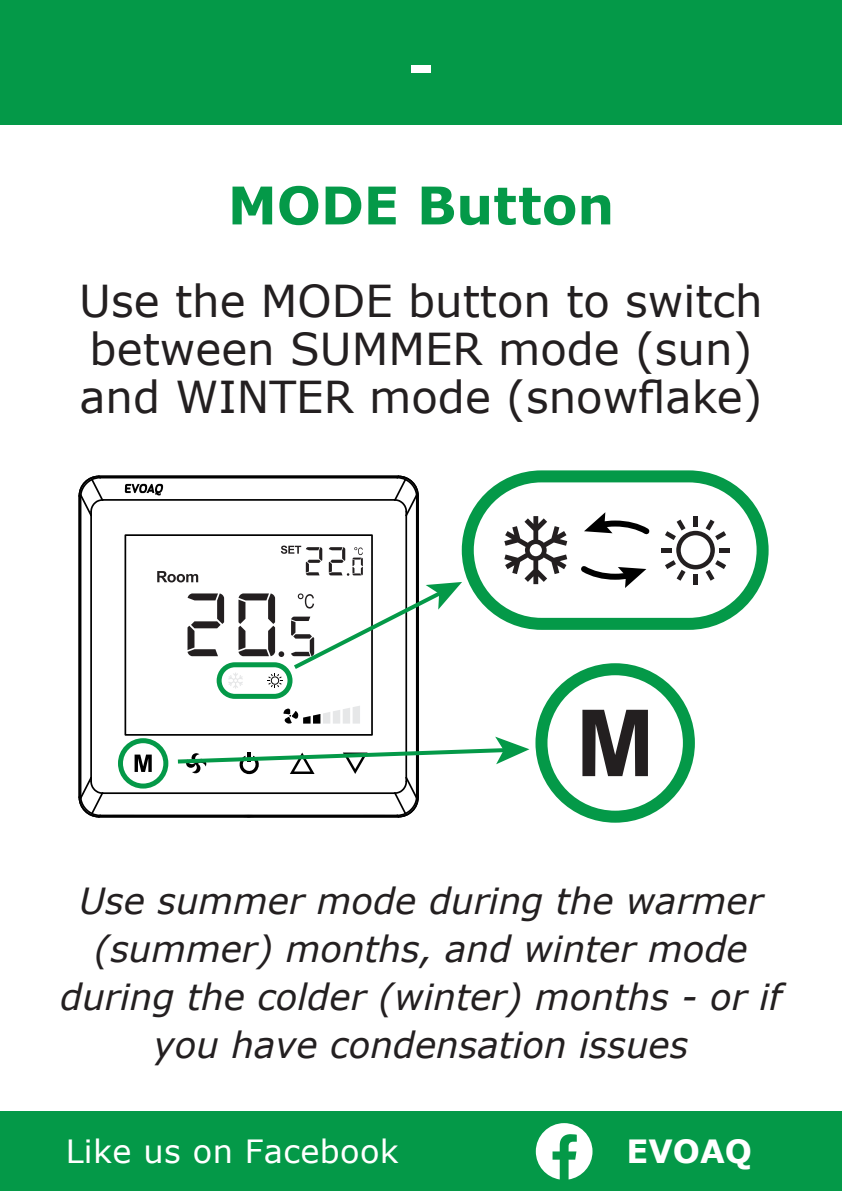
<style>
.page{position:relative;width:842px;height:1191px;background:#fff}
.page>*{position:absolute;margin:0;border:0;box-sizing:border-box;transform-origin:0 0}
.t1{font:700 52px "Verdana";letter-spacing:-.005em;color:#049948}
.t2{font:700 52px "Verdana";color:#fff}
.t3{font:44px/48px "Verdana";color:#231f20}
.t4{font:italic 36px/48px "Verdana";color:#231f20;text-align:center}
.t5{font:32px "Verdana";letter-spacing:.01em;color:#fff}
.t6{font:700 32px "Verdana";color:#fff}
</style>
<div class="page">
<div style="left:0;top:0;width:842px;height:125px;background:#049948"></div>
<div style="left:0;top:1111px;width:842px;height:80px;background:#049948"></div>
<svg style="left:536px;top:1123px;width:56px;height:56px"></svg>
<div style="left:118px;top:738px;width:50px;height:50px;border:5px solid #049948;border-radius:50%"></div>
<div style="left:535px;top:663px;width:160px;height:159px;border:12px solid #049948;border-radius:50%"></div>
<svg style="left:582px;top:710px;width:66px;height:66px"></svg>
<div style="left:217px;top:662px;width:75px;height:37px;border:5px solid #049948;border-radius:16px"></div>
<div style="left:462px;top:470px;width:307px;height:160px;border:12px solid #049948;border-radius:74px"></div>
<svg style="left:584px;top:512px;width:66px;height:23px"></svg>
<svg style="left:581px;top:566px;width:65px;height:22px"></svg>
<hr style="left:100px;top:814px;width:297px;height:2px;background:#000">
<hr style="left:103px;top:792px;width:291px;height:2px;background:#000">
<hr style="left:100px;top:477px;width:297px;height:1px;background:#000">
<hr style="left:103px;top:499px;width:291px;height:2px;background:#000">
<hr style="left:416px;top:497px;width:2px;height:299px;background:#000">
<hr style="left:405px;top:515px;width:2px;height:262px;background:#000">
<hr style="left:80px;top:497px;width:1px;height:299px;background:#000">
<hr style="left:90px;top:515px;width:2px;height:262px;background:#000">
<div style="left:125px;top:534px;width:248px;height:201px;border:2px solid #000"></div>
<svg style="left:135px;top:754px;width:17px;height:18px"></svg>
<svg style="left:78px;top:475px;width:27px;height:43px"></svg>
<svg style="left:78px;top:775px;width:27px;height:43px"></svg>
<svg style="left:393px;top:475px;width:26px;height:43px"></svg>
<hr style="left:417px;top:496px;width:2px;height:301px;background:#000">
<hr style="left:79px;top:496px;width:1px;height:301px;background:#000">
<hr style="left:99px;top:816px;width:299px;height:1px;background:#000">
<hr style="left:99px;top:475px;width:299px;height:2px;background:#000">
<svg style="left:125px;top:484px;width:39px;height:11px"></svg>
<svg style="left:283px;top:706px;width:77px;height:18px"></svg>
<svg style="left:174px;top:736px;width:355px;height:82px"></svg>
<svg style="left:157px;top:545px;width:305px;height:143px"></svg>
<div style="left:693px;top:516px;width:5px;height:10px;background:#231f20"></div>
<div style="left:693px;top:574px;width:5px;height:10px;background:#231f20"></div>
<hr style="left:661px;top:548px;width:11px;height:4px;background:#231f20">
<hr style="left:719px;top:548px;width:11px;height:4px;background:#231f20">
<svg style="left:665px;top:519px;width:61px;height:62px"></svg>
<svg style="left:504px;top:516px;width:63px;height:68px"></svg>
<h1 class="t2" style="left:408px;top:30px;width:26px">-</h1>
<h1 class="t1" style="left:228px;top:169px;width:388px">MODE Button</h1>
<p class="t3" style="left:79px;top:276px;width:685px">Use the MODE button to switch between SUMMER mode (sun) and WINTER mode (snowflake)</p>
<p class="t4" style="left:60px;top:876px;width:723px">Use summer mode during the warmer (summer) months, and winter mode during the colder (winter) months - or if you have condensation issues</p>
<p class="t5" style="left:66px;top:1129px;width:334px">Like us on Facebook</p>
<p class="t6" style="left:626px;top:1128px;width:127px">EVOAQ</p>
</div>
